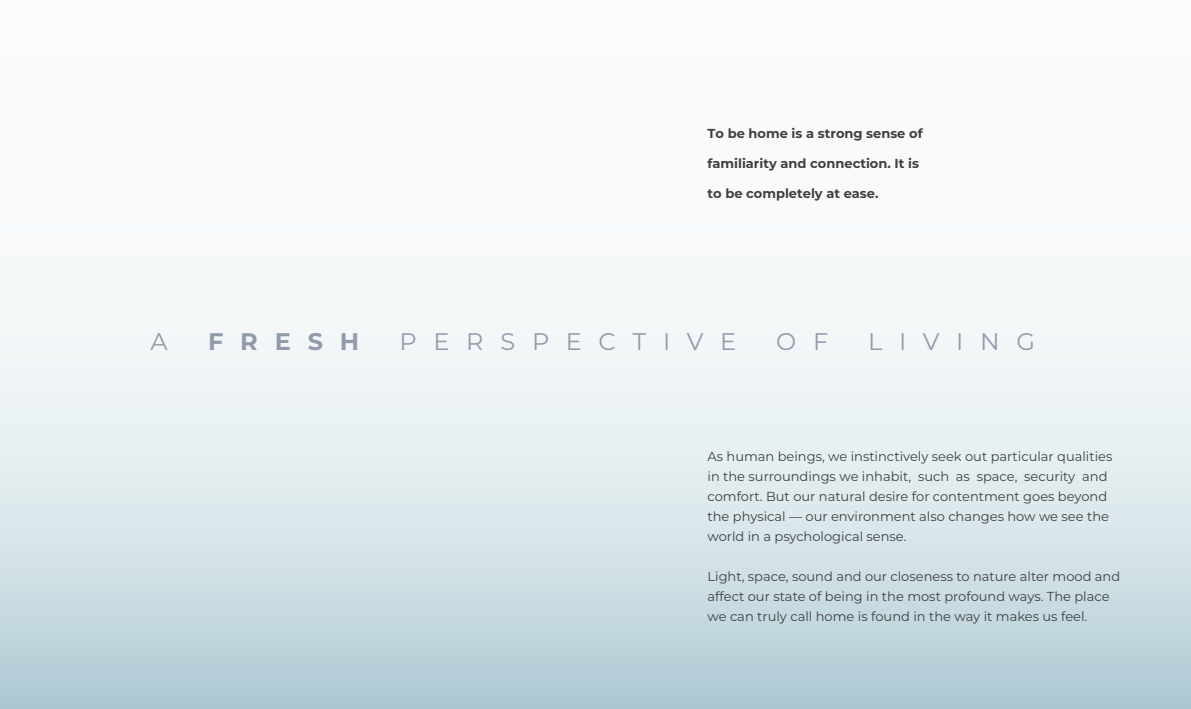
<style>
.page{position:relative;width:1191px;height:709px;background:#fff}
.page>*{position:absolute;margin:0;border:0;box-sizing:border-box;transform-origin:0 0}
.t1{font:24px "Montserrat";letter-spacing:.695em;color:#929bac}
.t2{font:700 24px "Montserrat";letter-spacing:.7em;color:#929bac}
.t3{font:13px/20px "Montserrat";color:#3e4041}
.t4{font:700 13px "Montserrat";color:#3e4041}
</style>
<div class="page">
<p class="t4" style="left:707px;top:124px;width:217px">To be home is a strong sense of</p>
<p class="t4" style="left:707px;top:154px;width:213px">familiarity and connection. It is</p>
<p class="t4" style="left:707px;top:184px;width:172px">to be completely at ease.</p>
<p class="t1" style="left:150px;top:325px;width:19px">A</p>
<p class="t2" style="left:208px;top:324px;width:152px">FRESH</p>
<p class="t1" style="left:399px;top:325px;width:338px">PERSPECTIVE</p>
<p class="t1" style="left:776px;top:325px;width:54px">O F</p>
<p class="t1" style="left:868px;top:325px;width:168px">LIVING</p>
<p class="t3" style="left:707px;top:446px;width:406px">As human beings, we instinctively seek out particular qualities in the surroundings we inhabit, such as space, security and comfort. But our natural desire for contentment goes beyond the physical — our environment also changes how we see the world in a psychological sense.</p>
<p class="t3" style="left:707px;top:566px;width:414px">Light, space, sound and our closeness to nature alter mood and affect our state of being in the most profound ways. The place we can truly call home is found in the way it makes us feel.</p>
</div>
